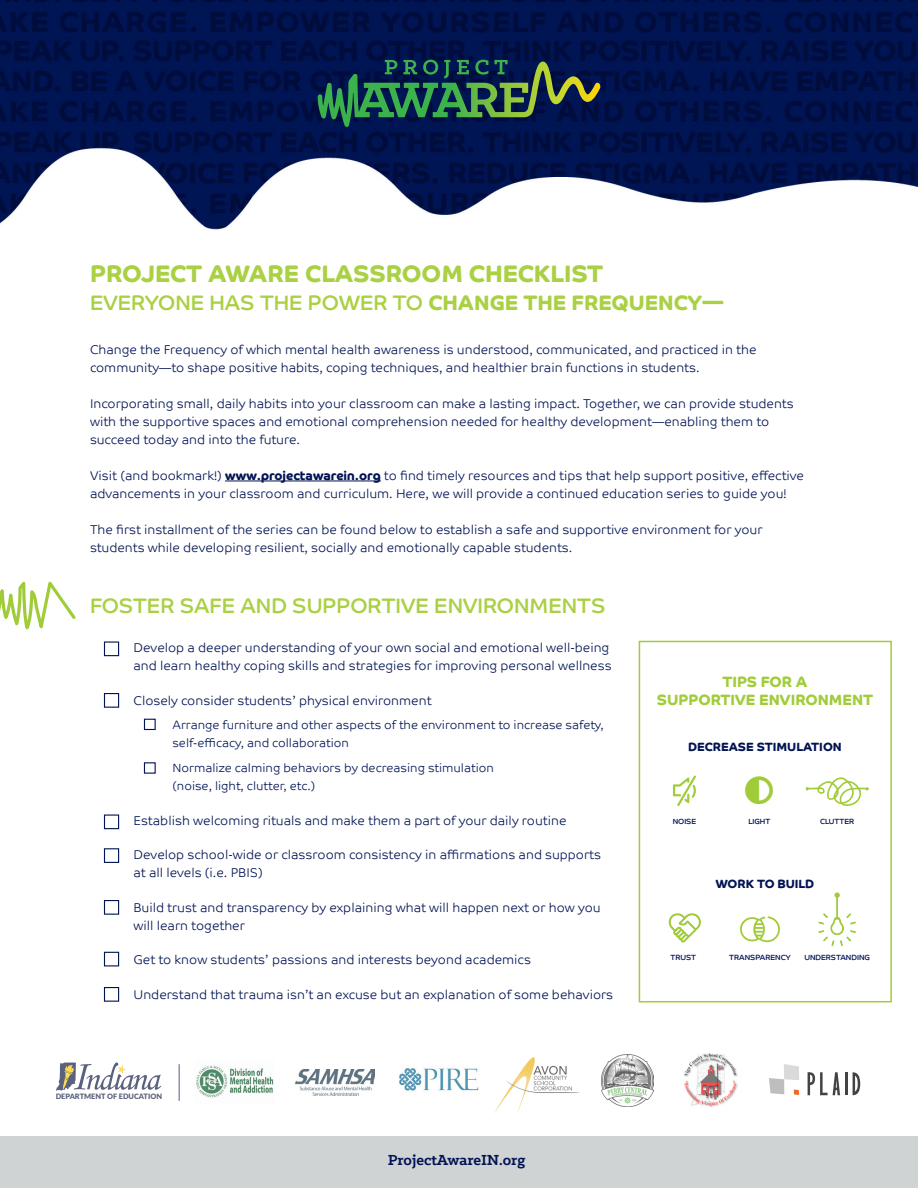
<style>
.page{position:relative;width:918px;height:1188px;background:#fff}
.page>*{position:absolute;margin:0;border:0;box-sizing:border-box;transform-origin:0 0}
.t1{font:700 24px "Co Headline";color:#aad043}
.Co_Headline{font:21px "Co Headline";color:#aad043}
.t2{font:700 16.5px "Klinic Slab";color:#001353}
.GRAPHIC_TITLE{font:700 15px "Co Headline";color:#a1cc3a}
.Body{font:300 12.75px/18px "Co Text";color:#001353}
.t3{font:300 12px/18px "Co Text";color:#001353}
.GRAPHIC_TITLE-2{font:700 12px "Co Headline";color:#001353}
.GRAPHIC_TITLE-3{font:7.5px "Co Headline";color:#001353}
.t4{font:900 7.35px "Lato";color:#121d46}
.s1{font-weight:700}
.s2{font-family:"Co Headline";font-weight:700}
</style>
<div class="page">
<img style="left:0;top:0;width:918px;height:230px">
<svg style="left:318px;top:60px;width:282px;height:67px;background:#1e4649"></svg>
<img style="left:494px;top:1057px;width:86px;height:56px">
<img style="left:196px;top:1065px;width:78px;height:33px">
<img style="left:399px;top:1068px;width:80px;height:23px">
<img style="left:602px;top:1055px;width:51px;height:52px">
<img style="left:296px;top:1069px;width:78px;height:27px">
<svg style="left:56px;top:1062px;width:105px;height:29px"></svg>
<img style="left:685px;top:1053px;width:52px;height:54px">
<hr style="left:179px;top:1064px;width:1px;height:37px;background:#001353">
<div style="left:0;top:1137px;width:918px;height:51px;background:#d0d3d4"></div>
<svg style="left:808px;top:1072px;width:32px;height:23px"></svg>
<hr style="left:845px;top:1072px;width:3px;height:23px;background:#434343">
<svg style="left:853px;top:1072px;width:7px;height:23px"></svg>
<svg style="left:769px;top:1064px;width:30px;height:31px"></svg>
<div style="left:639px;top:641px;width:253px;height:361px;border:2px solid #a1cc3a"></div>
<hr style="left:225px;top:481px;width:156px;height:1px;background:#001353">
<svg style="left:0;top:581px;width:76px;height:49px"></svg>
<svg style="left:805px;top:777px;width:64px;height:29px"></svg>
<svg style="left:673px;top:775px;width:23px;height:31px"></svg>
<svg style="left:668px;top:913px;width:33px;height:30px"></svg>
<svg style="left:740px;top:916px;width:40px;height:26px"></svg>
<svg style="left:818px;top:892px;width:38px;height:54px"></svg>
<div style="left:104px;top:641px;width:15px;height:15px;background:#fff;border:1px solid #001353"></div>
<div style="left:104px;top:693px;width:15px;height:15px;background:#fff;border:1px solid #001353"></div>
<div style="left:144px;top:719px;width:12px;height:11px;background:#fff;border:1px solid #001353"></div>
<svg style="left:144px;top:762px;width:12px;height:12px"></svg>
<div style="left:104px;top:814px;width:15px;height:15px;background:#fff;border:1px solid #001353"></div>
<div style="left:104px;top:848px;width:15px;height:15px;background:#fff;border:1px solid #001353"></div>
<div style="left:104px;top:900px;width:15px;height:15px;background:#fff;border:1px solid #001353"></div>
<div style="left:104px;top:952px;width:15px;height:14px;background:#fff;border:1px solid #001353"></div>
<div style="left:104px;top:987px;width:15px;height:15px;background:#fff;border:1px solid #001353"></div>
<p class="t1" style="left:90px;top:260px;width:515px">PROJECT AWARE CLASSROOM CHECKLIST</p>
<p class="Co_Headline" style="left:90px;top:291px;width:635px">EVERYONE HAS THE POWER TO <span class="s1">CHANGE THE FREQUENCY—</span></p>
<p class="Body" style="left:90px;top:340px;width:668px">Change the Frequency of which mental health awareness is understood, communicated, and practiced in the community—to shape positive habits, coping techniques, and healthier brain functions in students.</p>
<p class="Body" style="left:90px;top:394px;width:705px">Incorporating small, daily habits into your classroom can make a lasting impact. Together, we can provide students with the supportive spaces and emotional comprehension needed for healthy development—enabling them to succeed today and into the future.</p>
<p class="Body" style="left:90px;top:466px;width:716px">Visit (and bookmark!) <span class="s2">www.projectawarein.org</span> to find timely resources and tips that help support positive, effective advancements in your classroom and curriculum. Here, we will provide a continued education series to guide you!</p>
<p class="Body" style="left:90px;top:520px;width:674px">The first installment of the series can be found below to establish a safe and supportive environment for your students while developing resilient, socially and emotionally capable students.</p>
<p class="Co_Headline" style="left:90px;top:593px;width:517px">FOSTER SAFE AND SUPPORTIVE ENVIRONMENTS</p>
<p class="Body" style="left:134px;top:639px;width:480px">Develop a deeper understanding of your own social and emotional well-being and learn healthy coping skills and strategies for improving personal wellness</p>
<p class="Body" style="left:134px;top:692px;width:300px">Closely consider students’ physical environment</p>
<p class="t3" style="left:172px;top:716px;width:433px">Arrange furniture and other aspects of the environment to increase safety, self-efficacy, and collaboration</p>
<p class="t3" style="left:172px;top:759px;width:323px">Normalize calming behaviors by decreasing stimulation (noise, light, clutter, etc.)</p>
<p class="Body" style="left:134px;top:812px;width:435px">Establish welcoming rituals and make them a part of your daily routine</p>
<p class="Body" style="left:134px;top:846px;width:469px">Develop school-wide or classroom consistency in affirmations and supports at all levels (i.e. PBIS)</p>
<p class="Body" style="left:134px;top:899px;width:469px">Build trust and transparency by explaining what will happen next or how you will learn together</p>
<p class="Body" style="left:134px;top:951px;width:399px">Get to know students’ passions and interests beyond academics</p>
<p class="Body" style="left:134px;top:986px;width:481px">Understand that trauma isn’t an excuse but an explanation of some behaviors</p>
<p class="t4" style="left:56px;top:1090px;width:108px">DEPARTMENT OF EDUCATION</p>
<p class="t2" style="left:388px;top:1149px;width:139px">ProjectAwareIN.org</p>
<p class="GRAPHIC_TITLE" style="left:723px;top:673px;width:86px">TIPS FOR A</p>
<p class="GRAPHIC_TITLE" style="left:657px;top:691px;width:218px">SUPPORTIVE ENVIRONMENT</p>
<p class="GRAPHIC_TITLE-2" style="left:688px;top:740px;width:155px">DECREASE STIMULATION</p>
<p class="GRAPHIC_TITLE-3" style="left:673px;top:817px;width:25px">NOISE</p>
<p class="GRAPHIC_TITLE-3" style="left:748px;top:817px;width:23px">LIGHT</p>
<p class="GRAPHIC_TITLE-3" style="left:820px;top:817px;width:36px">CLUTTER</p>
<p class="GRAPHIC_TITLE-2" style="left:716px;top:877px;width:100px">WORK TO BUILD</p>
<p class="GRAPHIC_TITLE-3" style="left:670px;top:953px;width:27px">TRUST</p>
<p class="GRAPHIC_TITLE-3" style="left:729px;top:953px;width:63px">TRANSPARENCY</p>
<p class="GRAPHIC_TITLE-3" style="left:804px;top:953px;width:67px">UNDERSTANDING</p>
</div>
